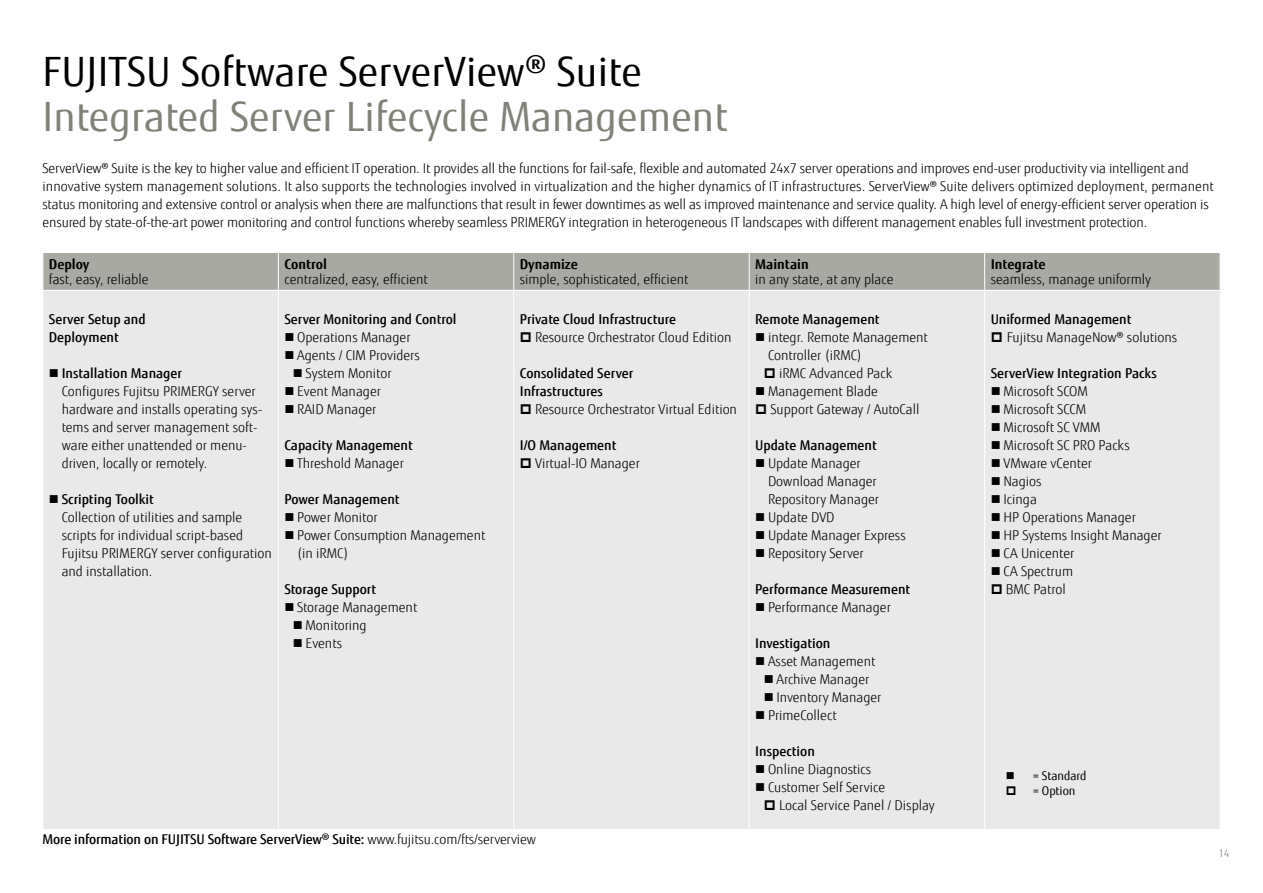
<style>
.page{position:relative;width:1263px;height:893px;background:#fff}
.page>*{position:absolute;margin:0;border:0;box-sizing:border-box;transform-origin:0 0}
.t1{font:40.5px "Fujitsu Sans";letter-spacing:.005em;color:#818179}
.t2{font:40.5px "Fujitsu Sans";letter-spacing:.005em;color:#000}
.t3{font:300 13.5px/18px "Fujitsu Sans";color:#000}
.t4{font:500 13.5px/18px "Fujitsu Sans";color:#000}
.t5{font:700 13.5px "Fujitsu Sans";color:#000}
.t6{font:12px/15px "Fujitsu Sans";color:#000}
.t7{font:300 10.5px "Fujitsu Sans";color:#818179}
.s1{font-weight:300}
</style>
<div class="page">
<div style="left:44px;top:253px;width:1176px;height:37px;background:#a8a9a2"></div>
<div style="left:44px;top:291px;width:1176px;height:538px;background:#e9e9ea"></div>
<hr style="left:278px;top:253px;width:1px;height:37px;background:#fff">
<hr style="left:513px;top:253px;width:1px;height:37px;background:#fff">
<hr style="left:749px;top:253px;width:1px;height:37px;background:#fff">
<hr style="left:984px;top:253px;width:1px;height:37px;background:#fff">
<hr style="left:278px;top:291px;width:1px;height:538px;background:#fff">
<hr style="left:513px;top:291px;width:1px;height:538px;background:#fff">
<hr style="left:749px;top:291px;width:1px;height:538px;background:#fff">
<hr style="left:984px;top:291px;width:1px;height:538px;background:#fff">
<svg style="left:50px;top:369px;width:8px;height:8px"></svg>
<svg style="left:50px;top:495px;width:8px;height:8px"></svg>
<svg style="left:285px;top:333px;width:8px;height:8px"></svg>
<svg style="left:285px;top:351px;width:8px;height:8px"></svg>
<svg style="left:294px;top:369px;width:8px;height:8px"></svg>
<svg style="left:285px;top:387px;width:8px;height:8px"></svg>
<svg style="left:285px;top:405px;width:8px;height:8px"></svg>
<svg style="left:285px;top:459px;width:8px;height:8px"></svg>
<svg style="left:285px;top:513px;width:8px;height:8px"></svg>
<svg style="left:285px;top:531px;width:8px;height:8px"></svg>
<svg style="left:285px;top:603px;width:8px;height:8px"></svg>
<svg style="left:294px;top:621px;width:8px;height:8px"></svg>
<svg style="left:294px;top:639px;width:8px;height:8px"></svg>
<svg style="left:521px;top:332px;width:10px;height:10px"></svg>
<svg style="left:521px;top:404px;width:10px;height:10px"></svg>
<svg style="left:521px;top:458px;width:10px;height:10px"></svg>
<svg style="left:756px;top:333px;width:8px;height:8px"></svg>
<svg style="left:765px;top:368px;width:10px;height:10px"></svg>
<svg style="left:756px;top:387px;width:8px;height:8px"></svg>
<svg style="left:756px;top:404px;width:10px;height:10px"></svg>
<svg style="left:756px;top:459px;width:8px;height:8px"></svg>
<svg style="left:756px;top:513px;width:8px;height:8px"></svg>
<svg style="left:756px;top:531px;width:8px;height:8px"></svg>
<svg style="left:756px;top:549px;width:8px;height:8px"></svg>
<svg style="left:756px;top:603px;width:8px;height:8px"></svg>
<svg style="left:756px;top:657px;width:8px;height:8px"></svg>
<svg style="left:765px;top:675px;width:8px;height:8px"></svg>
<svg style="left:765px;top:693px;width:8px;height:8px"></svg>
<svg style="left:756px;top:711px;width:8px;height:8px"></svg>
<svg style="left:756px;top:765px;width:8px;height:8px"></svg>
<svg style="left:756px;top:783px;width:8px;height:8px"></svg>
<svg style="left:765px;top:800px;width:10px;height:10px"></svg>
<svg style="left:992px;top:332px;width:9px;height:10px"></svg>
<svg style="left:992px;top:387px;width:8px;height:8px"></svg>
<svg style="left:992px;top:405px;width:8px;height:8px"></svg>
<svg style="left:992px;top:423px;width:8px;height:8px"></svg>
<svg style="left:992px;top:441px;width:8px;height:8px"></svg>
<svg style="left:992px;top:459px;width:8px;height:8px"></svg>
<svg style="left:992px;top:477px;width:8px;height:8px"></svg>
<svg style="left:992px;top:495px;width:8px;height:8px"></svg>
<svg style="left:992px;top:513px;width:8px;height:8px"></svg>
<svg style="left:992px;top:531px;width:8px;height:8px"></svg>
<svg style="left:992px;top:549px;width:8px;height:8px"></svg>
<svg style="left:992px;top:567px;width:8px;height:8px"></svg>
<svg style="left:992px;top:584px;width:9px;height:10px"></svg>
<svg style="left:1007px;top:772px;width:7px;height:7px"></svg>
<svg style="left:1007px;top:786px;width:8px;height:9px"></svg>
<h1 class="t2" style="left:43px;top:48px;width:601px">FUJITSU Software ServerView® Suite</h1>
<h1 class="t1" style="left:43px;top:93px;width:687px">Integrated Server Lifecycle Management</h1>
<p class="t3" style="left:43px;top:159px;width:1173px">ServerView® Suite is the key to higher value and efficient IT operation. It provides all the functions for fail-safe, flexible and automated 24x7 server operations and improves end-user productivity via intelligent and innovative system management solutions. It also supports the technologies involved in virtualization and the higher dynamics of IT infrastructures. ServerView® Suite delivers optimized deployment, permanent status monitoring and extensive control or analysis when there are malfunctions that result in fewer downtimes as well as improved maintenance and service quality. A high level of energy-efficient server operation is ensured by state-of-the-art power monitoring and control functions whereby seamless PRIMERGY integration in heterogeneous IT landscapes with different management enables full investment protection.</p>
<p class="t5" style="left:49px;top:256px;width:42px">Deploy</p>
<p class="t3" style="left:49px;top:271px;width:101px">fast, easy, reliable</p>
<p class="t5" style="left:284px;top:256px;width:44px">Control</p>
<p class="t3" style="left:284px;top:271px;width:145px">centralized, easy, efficient</p>
<p class="t5" style="left:520px;top:256px;width:60px">Dynamize</p>
<p class="t3" style="left:520px;top:271px;width:170px">simple, sophisticated, efficient</p>
<p class="t5" style="left:755px;top:256px;width:55px">Maintain</p>
<p class="t3" style="left:755px;top:271px;width:140px">in any state, at any place</p>
<p class="t5" style="left:991px;top:256px;width:57px">Integrate</p>
<p class="t3" style="left:991px;top:271px;width:162px">seamless, manage uniformly</p>
<p class="t4" style="left:49px;top:310px;width:98px">Server Setup and<br>Deployment</p>
<p class="t4" style="left:62px;top:364px;width:122px">Installation Manager</p>
<p class="t3" style="left:62px;top:382px;width:202px">Configures Fujitsu PRIMERGY server hardware and installs operating sys&shy;tems and server management soft&shy;ware either unattended or menu&shy;driven, locally or remotely.</p>
<p class="t4" style="left:62px;top:490px;width:94px">Scripting Toolkit</p>
<p class="t3" style="left:62px;top:508px;width:212px">Collection of utilities and sample scripts for individual script-based Fujitsu PRIMERGY server configuration and installation.</p>
<p class="t4" style="left:284px;top:310px;width:174px">Server Monitoring and Control</p>
<p class="t3" style="left:297px;top:328px;width:115px">Operations Manager</p>
<p class="t3" style="left:297px;top:346px;width:124px">Agents / CIM Providers</p>
<p class="t3" style="left:306px;top:364px;width:87px">System Monitor</p>
<p class="t3" style="left:297px;top:382px;width:85px">Event Manager</p>
<p class="t3" style="left:297px;top:400px;width:81px">RAID Manager</p>
<p class="t4" style="left:284px;top:436px;width:130px">Capacity Management</p>
<p class="t3" style="left:297px;top:454px;width:108px">Threshold Manager</p>
<p class="t4" style="left:284px;top:490px;width:117px">Power Management</p>
<p class="t3" style="left:297px;top:508px;width:190px">Power Monitor<br>Power Consumption Management (in iRMC)</p>
<p class="t4" style="left:284px;top:580px;width:93px">Storage Support</p>
<p class="t3" style="left:306px;top:598px;width:113px;text-indent:-9px">Storage Management<br>Monitoring<br>Events</p>
<p class="t4" style="left:520px;top:310px;width:158px">Private Cloud Infrastructure</p>
<p class="t3" style="left:535px;top:328px;width:198px">Resource Orchestrator Cloud Edition</p>
<p class="t4" style="left:520px;top:364px;width:115px">Consolidated Server<br>Infrastructures</p>
<p class="t3" style="left:535px;top:400px;width:203px">Resource Orchestrator Virtual Edition</p>
<p class="t4" style="left:520px;top:436px;width:98px">I/O Management</p>
<p class="t3" style="left:535px;top:454px;width:106px">Virtual-IO Manager</p>
<p class="t4" style="left:755px;top:310px;width:126px">Remote Management</p>
<p class="t3" style="left:768px;top:328px;width:161px">integr. Remote Management</p>
<p class="t3" style="left:768px;top:346px;width:96px">Controller (iRMC)</p>
<p class="t3" style="left:779px;top:364px;width:115px">iRMC Advanced Pack</p>
<p class="t3" style="left:768px;top:382px;width:111px">Management Blade</p>
<p class="t3" style="left:770px;top:400px;width:150px">Support Gateway / AutoCall</p>
<p class="t4" style="left:755px;top:436px;width:123px">Update Management</p>
<p class="t3" style="left:768px;top:454px;width:139px">Update Manager<br>Download Manager<br>Repository Manager<br>Update DVD<br>Update Manager Express<br>Repository Server</p>
<p class="t4" style="left:755px;top:580px;width:156px">Performance Measurement</p>
<p class="t3" style="left:768px;top:598px;width:124px">Performance Manager</p>
<p class="t4" style="left:755px;top:634px;width:77px">Investigation</p>
<p class="t3" style="left:768px;top:652px;width:109px">Asset Management</p>
<p class="t3" style="left:776px;top:670px;width:94px">Archive Manager</p>
<p class="t3" style="left:776px;top:688px;width:107px">Inventory Manager</p>
<p class="t3" style="left:768px;top:706px;width:70px">PrimeCollect</p>
<p class="t4" style="left:755px;top:742px;width:61px">Inspection</p>
<p class="t3" style="left:768px;top:760px;width:105px">Online Diagnostics</p>
<p class="t3" style="left:768px;top:778px;width:119px">Customer Self Service</p>
<p class="t3" style="left:779px;top:796px;width:157px">Local Service Panel / Display</p>
<p class="t4" style="left:991px;top:310px;width:142px">Uniformed Management</p>
<p class="t3" style="left:1007px;top:328px;width:172px">Fujitsu ManageNow® solutions</p>
<p class="t4" style="left:991px;top:364px;width:168px">ServerView Integration Packs</p>
<p class="t3" style="left:1003px;top:382px;width:160px">Microsoft SCOM<br>Microsoft SCCM<br>Microsoft SC VMM<br>Microsoft SC PRO Packs<br>VMware vCenter<br>Nagios<br>Icinga<br>HP Operations Manager<br>HP Systems Insight Manager<br>CA Unicenter<br>CA Spectrum<br>BMC Patrol</p>
<p class="t6" style="left:1033px;top:768px;width:55px">= Standard = Option</p>
<p class="t4" style="left:43px;top:830px;width:495px">More information on FUJITSU Software ServerView® Suite: <span class="s1">www.fujitsu.com/fts/serverview</span></p>
<p class="t7" style="left:1218px;top:847px;width:13px">14</p>
</div>
